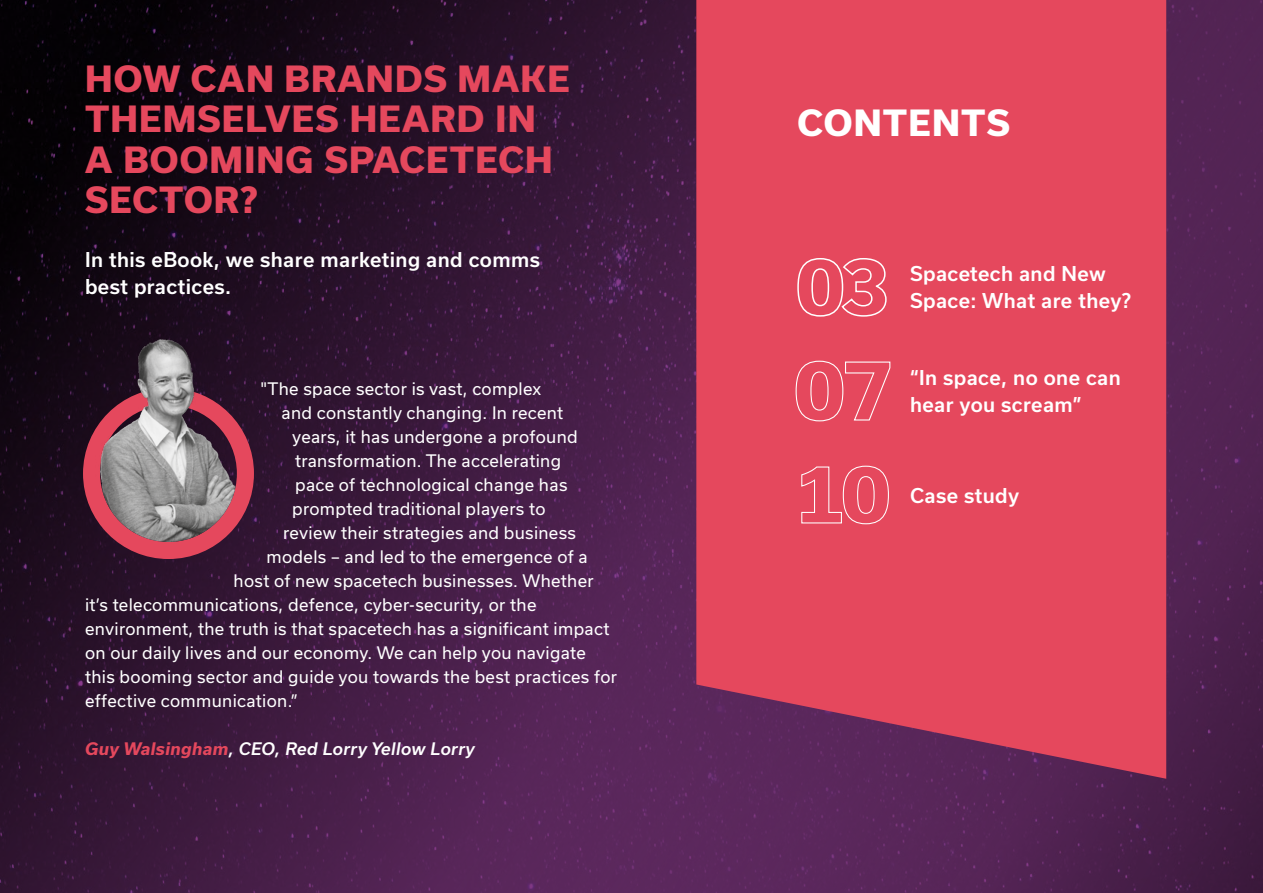
<style>
.page{position:relative;width:1263px;height:893px;background:#fff}
.page>*{position:absolute;margin:0;border:0;box-sizing:border-box;transform-origin:0 0}
.t1{font:800 34.5px/40.5px "Usual";letter-spacing:.035em;color:#e5485d}
.t2{font:800 34.5px "Usual";letter-spacing:.035em;color:#fff}
.t3{font:500 19.5px/27px "Usual";letter-spacing:.02em;color:#fff}
.t4{font:16.5px "Usual";letter-spacing:.02em;color:#fff}
.t5{font:italic 500 16.5px "Usual";letter-spacing:.02em;color:#fff}
.s1{font-weight:700;color:#e5485d}
</style>
<div class="page">
<img style="left:0;top:0;width:1263px;height:893px">
<div style="left:696px;top:0;width:470px;height:779px;background:#e5485d"></div>
<svg style="left:83px;top:481px;width:171px;height:78px"></svg>
<img style="left:100px;top:481px;width:137px;height:61px">
<img style="left:78px;top:322px;width:181px;height:159px">
<svg style="left:796px;top:257px;width:91px;height:60px"></svg>
<svg style="left:795px;top:360px;width:96px;height:62px"></svg>
<svg style="left:801px;top:465px;width:88px;height:60px"></svg>
<h1 class="t1" style="left:85px;top:58px;width:486px">HOW CAN BRANDS MAKE<br>THEMSELVES HEARD IN<br>A BOOMING SPACETECH<br>SECTOR?</h1>
<p class="t3" style="left:85px;top:246px;width:456px">In this eBook, we share marketing and comms best practices.</p>
<p class="t4" style="left:261px;top:379px;width:282px">"The space sector is vast, complex</p>
<p class="t4" style="left:282px;top:403px;width:283px">and constantly changing. In recent</p>
<p class="t4" style="left:292px;top:427px;width:287px">years, it has undergone a profound</p>
<p class="t4" style="left:295px;top:451px;width:267px">transformation. The accelerating</p>
<p class="t4" style="left:295px;top:475px;width:274px">pace of technological change has</p>
<p class="t4" style="left:292px;top:499px;width:255px">prompted traditional players to</p>
<p class="t4" style="left:283px;top:523px;width:294px">review their strategies and business</p>
<p class="t4" style="left:267px;top:547px;width:323px">models – and led to the emergence of a</p>
<p class="t4" style="left:234px;top:571px;width:362px">host of new spacetech businesses. Whether</p>
<p class="t4" style="left:85px;top:595px;width:453px">it’s telecommunications, defence, cyber-security, or the</p>
<p class="t4" style="left:85px;top:619px;width:526px">environment, the truth is that spacetech has a significant impact</p>
<p class="t4" style="left:85px;top:643px;width:502px">on our daily lives and our economy. We can help you navigate</p>
<p class="t4" style="left:85px;top:667px;width:534px">this booming sector and guide you towards the best practices for</p>
<p class="t4" style="left:85px;top:691px;width:214px">effective communication.”</p>
<p class="t5" style="left:85px;top:739px;width:391px"><span class="s1">Guy Walsingham</span>, CEO, Red Lorry Yellow Lorry</p>
<h1 class="t2" style="left:797px;top:103px;width:214px">CONTENTS</h1>
<p class="t3" style="left:910px;top:261px;width:223px">Spacetech and New<br>Space: What are they?</p>
<p class="t3" style="left:910px;top:364px;width:212px">“In space, no one can hear you scream”</p>
<p class="t3" style="left:910px;top:482px;width:111px">Case study</p>
</div>
